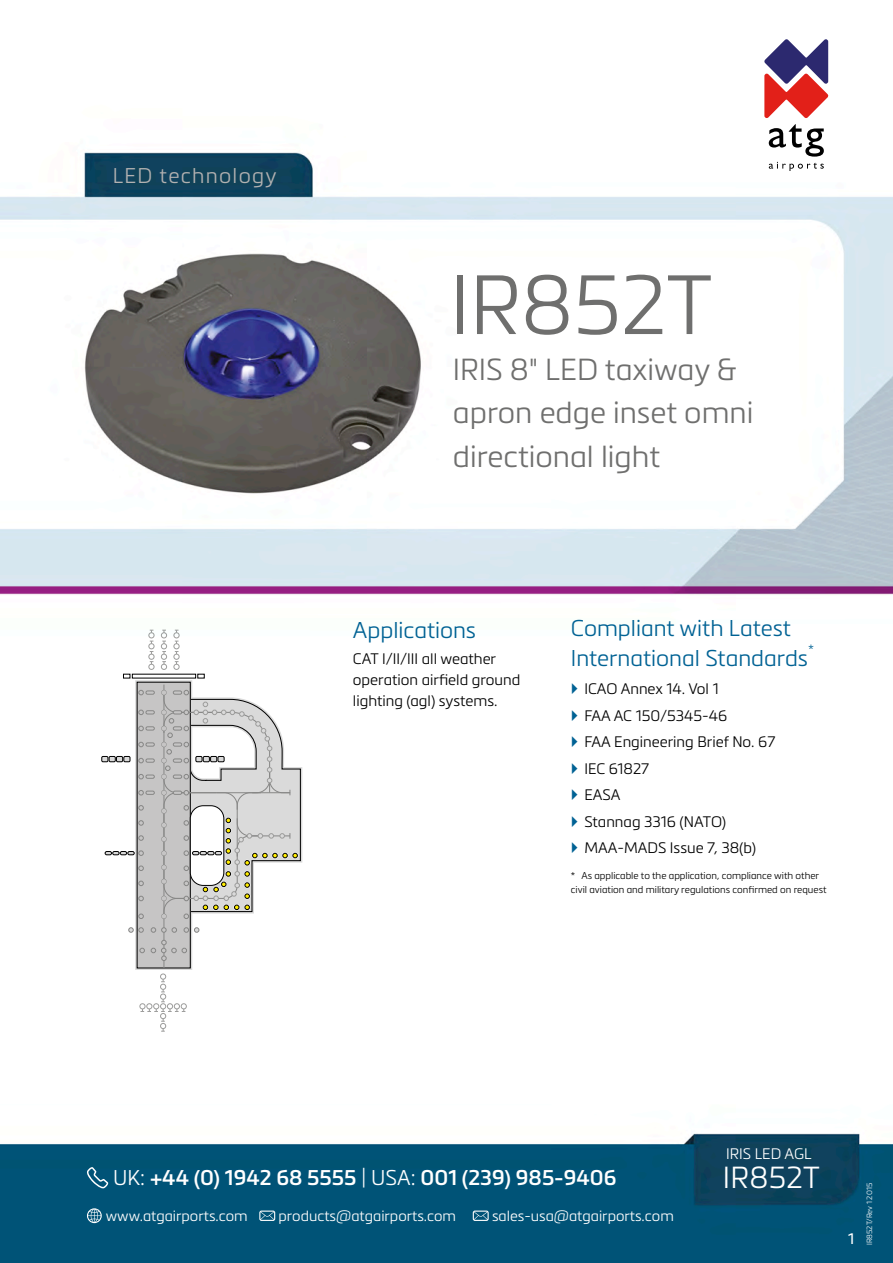
<style>
.page{position:relative;width:893px;height:1263px;background:#fff}
.page>*{position:absolute;margin:0;border:0;box-sizing:border-box;transform-origin:0 0}
.t1{font:300 82.5px "Metronic Pro";color:#6f6f6e}
.t2{font:300 30px/43.5px "Metronic Pro";color:#6f6f6e}
.t3{font:300 30px "Metronic Pro";letter-spacing:.01em;color:#fff}
.t4{font:300 22.5px/30px "Metronic Pro";color:#006294}
.t5{font:600 21px "Metronic Pro";color:#fff}
.t6{font:300 21px "Metronic Pro";letter-spacing:.06em;color:#b2b1b1}
.t7{font:300 15px/21px "Metronic Pro";color:#000}
.t8{font:300 15px "Metronic Pro";color:#fff}
.t9{font:15px "Metronic Pro";color:#fff}
.t10{font:300 14.55px "Metronic Pro";color:#fff}
.t11{font:300 13.05px "Metronic Pro";color:#006294}
.t12{font:300 9.75px/13.5px "Metronic Pro";color:#000}
.t13{font:300 7.5px "Metronic Pro";color:#fff}
.s1{font-weight:300}
</style>
<div class="page">
<img style="left:0;top:41px;width:893px;height:1222px">
<svg style="left:764px;top:39px;width:64px;height:79px"></svg>
<svg style="left:769px;top:124px;width:55px;height:47px"></svg>
<svg style="left:73px;top:625px;width:241px;height:419px"></svg>
<svg style="left:135px;top:680px;width:167px;height:290px"></svg>
<div style="left:137px;top:682px;width:53px;height:286px;background:#c6c5c5"></div>
<hr style="left:164px;top:685px;width:1px;height:283px;background:#878786">
<svg style="left:140px;top:948px;width:5px;height:5px"></svg>
<svg style="left:182px;top:948px;width:5px;height:5px"></svg>
<svg style="left:151px;top:940px;width:25px;height:21px"></svg>
<svg style="left:184px;top:927px;width:15px;height:5px"></svg>
<svg style="left:128px;top:927px;width:5px;height:5px"></svg>
<svg style="left:172px;top:927px;width:5px;height:5px"></svg>
<svg style="left:151px;top:927px;width:15px;height:5px"></svg>
<svg style="left:139px;top:927px;width:5px;height:5px"></svg>
<svg style="left:139px;top:914px;width:5px;height:5px"></svg>
<svg style="left:139px;top:896px;width:5px;height:5px"></svg>
<svg style="left:139px;top:881px;width:5px;height:5px"></svg>
<svg style="left:139px;top:866px;width:5px;height:5px"></svg>
<svg style="left:139px;top:835px;width:5px;height:5px"></svg>
<svg style="left:139px;top:820px;width:5px;height:5px"></svg>
<svg style="left:139px;top:805px;width:5px;height:5px"></svg>
<svg style="left:123px;top:674px;width:7px;height:4px"></svg>
<svg style="left:198px;top:674px;width:6px;height:4px"></svg>
<svg style="left:105px;top:851px;width:39px;height:5px"></svg>
<svg style="left:102px;top:756px;width:13px;height:6px"></svg>
<div style="left:116px;top:756px;width:7px;height:6px;background:#dadada"></div>
<div style="left:116px;top:756px;width:7px;height:6px;border:1px solid #000"></div>
<svg style="left:124px;top:756px;width:6px;height:6px"></svg>
<svg style="left:139px;top:726px;width:16px;height:5px"></svg>
<svg style="left:139px;top:710px;width:16px;height:5px"></svg>
<svg style="left:139px;top:690px;width:16px;height:5px"></svg>
<svg style="left:161px;top:690px;width:140px;height:229px"></svg>
<svg style="left:139px;top:790px;width:16px;height:5px"></svg>
<svg style="left:139px;top:774px;width:16px;height:5px"></svg>
<svg style="left:139px;top:758px;width:16px;height:5px"></svg>
<svg style="left:139px;top:742px;width:16px;height:5px"></svg>
<svg style="left:174px;top:630px;width:5px;height:40px"></svg>
<svg style="left:161px;top:630px;width:6px;height:40px"></svg>
<svg style="left:148px;top:630px;width:6px;height:40px"></svg>
<svg style="left:140px;top:974px;width:47px;height:58px"></svg>
<svg style="left:87px;top:1208px;width:15px;height:15px"></svg>
<svg style="left:259px;top:1210px;width:16px;height:11px"></svg>
<svg style="left:473px;top:1210px;width:16px;height:11px"></svg>
<svg style="left:87px;top:1167px;width:21px;height:21px"></svg>
<svg style="left:572px;top:683px;width:6px;height:11px"></svg>
<svg style="left:572px;top:710px;width:6px;height:11px"></svg>
<svg style="left:572px;top:736px;width:6px;height:11px"></svg>
<svg style="left:572px;top:763px;width:6px;height:11px"></svg>
<svg style="left:572px;top:789px;width:6px;height:11px"></svg>
<svg style="left:572px;top:816px;width:6px;height:11px"></svg>
<svg style="left:572px;top:842px;width:6px;height:11px"></svg>
<p class="t6" style="left:113px;top:161px;width:165px">LED technology</p>
<p class="t1" style="left:450px;top:249px;width:264px">IR852T</p>
<p class="t2" style="left:453px;top:346px;width:302px">IRIS 8" LED taxiway &amp; apron edge inset omni directional light</p>
<p class="t4" style="left:353px;top:614px;width:125px">Applications</p>
<p class="t7" style="left:353px;top:648px;width:169px">CAT I/II/III all weather operation airfield ground lighting (agl) systems.</p>
<p class="t4" style="left:571px;top:612px;width:239px">Compliant with Latest<br>International Standards</p>
<p class="t11" style="left:808px;top:641px;width:7px">*</p>
<p class="t7" style="left:584px;top:678px;width:136px">ICAO Annex 14. Vol 1</p>
<p class="t7" style="left:584px;top:704px;width:144px">FAA AC 150/5345-46</p>
<p class="t7" style="left:584px;top:731px;width:192px">FAA Engineering Brief No. 67</p>
<p class="t7" style="left:584px;top:757px;width:66px">IEC 61827</p>
<p class="t7" style="left:584px;top:784px;width:38px">EASA</p>
<p class="t7" style="left:584px;top:810px;width:143px">Stannag 3316 (NATO)</p>
<p class="t7" style="left:584px;top:837px;width:173px">MAA-MADS Issue 7, 38(b)</p>
<p class="t12" style="left:571px;top:869px;width:257px">* As applicable to the application, compliance with other civil aviation and military regulations confirmed on request</p>
<p class="t5" style="left:113px;top:1165px;width:505px"><span class="s1">UK:</span> +44 (0) 1942 68 5555 <span class="s1">| USA:</span> 001 (239) 985-9406</p>
<p class="t10" style="left:106px;top:1206px;width:143px">www.atgairports.com</p>
<p class="t10" style="left:279px;top:1206px;width:179px">products@atgairports.com</p>
<p class="t10" style="left:492px;top:1206px;width:183px">sales-usa@atgairports.com</p>
<p class="t8" style="left:726px;top:1143px;width:87px">IRIS LED AGL</p>
<p class="t3" style="left:723px;top:1157px;width:99px">IR852T</p>
<p class="t9" style="left:848px;top:1228px;width:8px">1</p>
<p class="t13" style="left:864px;top:1245px;width:64px;rotate:-90deg">IR852T/Rev 1 2015</p>
</div>
